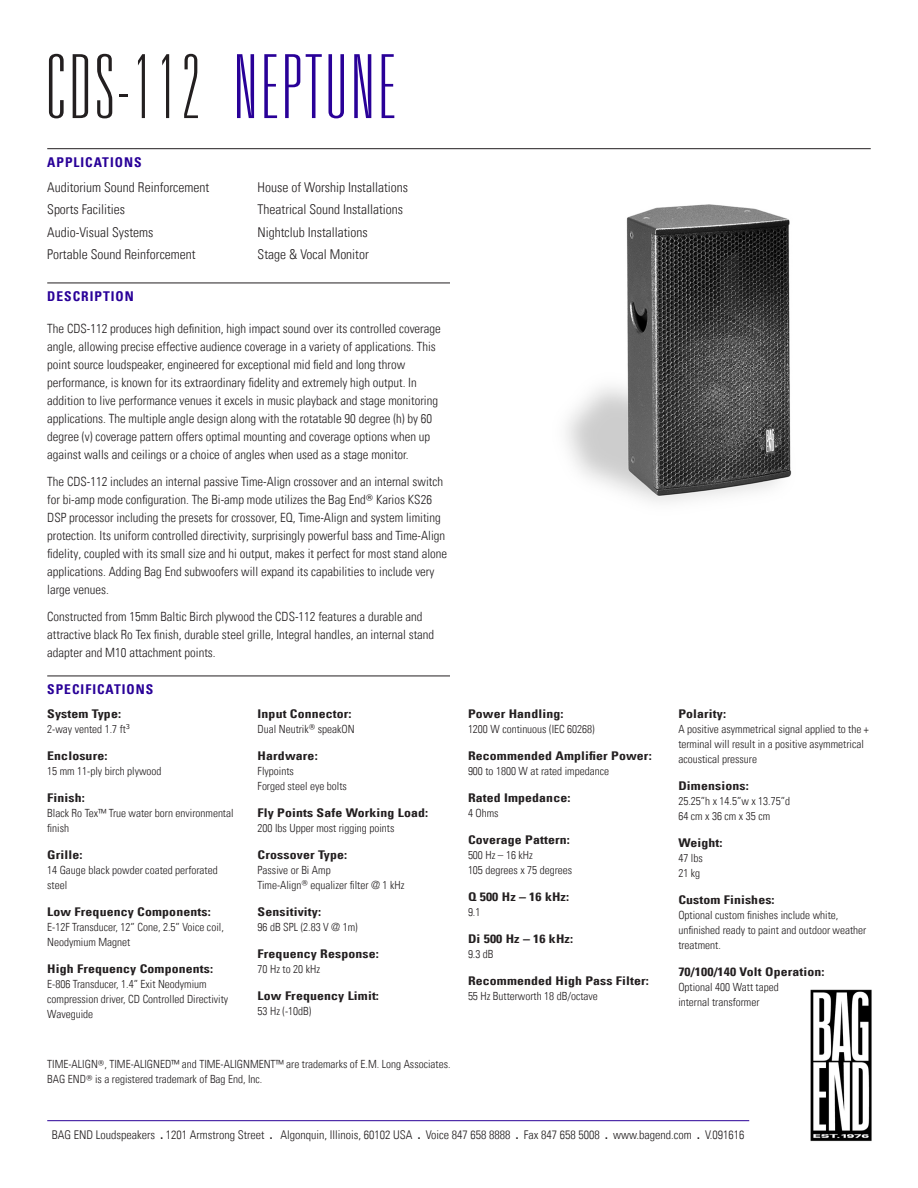
<style>
.page{position:relative;width:918px;height:1188px;background:#fff}
.page>*{position:absolute;margin:0;border:0;box-sizing:border-box;transform-origin:0 0}
.Product_Header{font:100 ultra-condensed 88.5px "Univers LT Std";letter-spacing:.05em;color:#231f20}
.Applications_Body_Te{font:13.5px "Univers Com 47 Light Cond";color:#231f20}
.Main_Header_Divider{font:13.5px "Univers Com 67 Bold Cond";letter-spacing:.075em;color:#290098}
.Description_Body_Tex{font:12.75px/18px "Univers Com 47 Light Cond";color:#231f20}
.Quick_Specs_Header{font:12px "Univers Com 67 Bold Cond";letter-spacing:.01em;color:#231f20;scale:1.15 1}
.t1{font:12px "Univers Com 47 Light Cond";color:#231f20}
.Quick_Specs_Body_Tex{font:11.25px/15px "Univers Com 47 Light Cond";color:#231f20}
.s1{color:#290098}
.s2{font-family:"Univers Com 67 Bold Cond"}
</style>
<div class="page">
<hr style="left:47px;top:1120px;width:702px;height:1px;background:#290098">
<img style="left:810px;top:989px;width:62px;height:153px">
<img style="left:566px;top:204px;width:226px;height:298px">
<hr style="left:47px;top:148px;width:824px;height:1px;background:#231f20">
<hr style="left:47px;top:283px;width:403px;height:1px;background:#231f20">
<hr style="left:47px;top:676px;width:403px;height:1px;background:#231f20">
<p class="Product_Header" style="left:47px;top:42px;width:349px">CDS-112 <span class="s1">NEPTUNE</span></p>
<p class="Main_Header_Divider" style="left:47px;top:154px;width:96px">APPLICATIONS</p>
<p class="Applications_Body_Te" style="left:47px;top:179px;width:163px">Auditorium Sound Reinforcement</p>
<p class="Applications_Body_Te" style="left:47px;top:202px;width:79px">Sports Facilities</p>
<p class="Applications_Body_Te" style="left:47px;top:224px;width:108px">Audio-Visual Systems</p>
<p class="Applications_Body_Te" style="left:47px;top:247px;width:150px">Portable Sound Reinforcement</p>
<p class="Applications_Body_Te" style="left:258px;top:179px;width:152px">House of Worship Installations</p>
<p class="Applications_Body_Te" style="left:258px;top:202px;width:147px">Theatrical Sound Installations</p>
<p class="Applications_Body_Te" style="left:258px;top:224px;width:112px">Nightclub Installations</p>
<p class="Applications_Body_Te" style="left:258px;top:247px;width:113px">Stage &amp; Vocal Monitor</p>
<p class="Main_Header_Divider" style="left:47px;top:288px;width:88px">DESCRIPTION</p>
<p class="Description_Body_Tex" style="left:47px;top:320px;width:395px">The CDS-112 produces high definition, high impact sound over its controlled coverage angle, allowing precise effective audience coverage in a variety of applications. This point source loudspeaker, engineered for exceptional mid field and long throw performance, is known for its extraordinary fidelity and extremely high output. In addition to live performance venues it excels in music playback and stage monitoring applications. The multiple angle design along with the rotatable 90 degree (h) by 60 degree (v) coverage pattern offers optimal mounting and coverage options when up against walls and ceilings or a choice of angles when used as a stage monitor.</p>
<p class="Description_Body_Tex" style="left:47px;top:473px;width:402px">The CDS-112 includes an internal passive Time-Align crossover and an internal switch for bi-amp mode configuration. The Bi-amp mode utilizes the Bag End<sup>®</sup> Karios KS26<br>DSP processor including the presets for crossover, EQ, Time-Align and system limiting protection. Its uniform controlled directivity, surprisingly powerful bass and Time-Align fidelity, coupled with its small size and hi output, makes it perfect for most stand alone applications. Adding Bag End subwoofers will expand its capabilities to include very large venues.</p>
<p class="Description_Body_Tex" style="left:47px;top:608px;width:388px">Constructed from 15mm Baltic Birch plywood the CDS-112 features a durable and attractive black Ro Tex finish, durable steel grille, Integral handles, an internal stand adapter and M10 attachment points.</p>
<p class="Main_Header_Divider" style="left:47px;top:681px;width:108px">SPECIFICATIONS</p>
<p class="Quick_Specs_Header" style="left:47px;top:707px;width:66px">System Type:</p>
<p class="Quick_Specs_Body_Tex" style="left:47px;top:722px;width:84px">2-way vented 1.7 ft<sup>3</sup></p>
<p class="Quick_Specs_Header" style="left:47px;top:749px;width:54px">Enclosure:</p>
<p class="Quick_Specs_Body_Tex" style="left:47px;top:764px;width:116px">15 mm 11-ply birch plywood</p>
<p class="Quick_Specs_Header" style="left:47px;top:791px;width:34px">Finish:</p>
<p class="Quick_Specs_Body_Tex" style="left:47px;top:806px;width:188px">Black Ro Tex™ True water born environmental finish</p>
<p class="Quick_Specs_Header" style="left:47px;top:848px;width:32px">Grille:</p>
<p class="Quick_Specs_Body_Tex" style="left:47px;top:863px;width:172px">14 Gauge black powder coated perforated steel</p>
<p class="Quick_Specs_Header" style="left:47px;top:905px;width:144px">Low Frequency Components:</p>
<p class="Quick_Specs_Body_Tex" style="left:47px;top:920px;width:178px">E-12F Transducer, 12” Cone, 2.5” Voice coil,<br>Neodymium Magnet</p>
<p class="Quick_Specs_Header" style="left:47px;top:962px;width:146px">High Frequency Components:</p>
<p class="Quick_Specs_Body_Tex" style="left:47px;top:977px;width:183px">E-806 Transducer, 1.4” Exit Neodymium compression driver, CD Controlled Directivity<br>Waveguide</p>
<p class="Quick_Specs_Header" style="left:258px;top:707px;width:83px">Input Connector:</p>
<p class="Quick_Specs_Body_Tex" style="left:258px;top:722px;width:99px">Dual Neutrik<sup>®</sup> speakON</p>
<p class="Quick_Specs_Header" style="left:258px;top:749px;width:54px">Hardware:</p>
<p class="Quick_Specs_Body_Tex" style="left:258px;top:764px;width:38px">Flypoints</p>
<p class="Quick_Specs_Body_Tex" style="left:258px;top:779px;width:91px">Forged steel eye bolts</p>
<p class="Quick_Specs_Header" style="left:258px;top:806px;width:150px">Fly Points Safe Working Load:</p>
<p class="Quick_Specs_Body_Tex" style="left:258px;top:821px;width:138px">200 lbs Upper most rigging points</p>
<p class="Quick_Specs_Header" style="left:258px;top:848px;width:79px">Crossover Type:</p>
<p class="Quick_Specs_Body_Tex" style="left:258px;top:863px;width:75px">Passive or Bi Amp</p>
<p class="Quick_Specs_Body_Tex" style="left:258px;top:878px;width:148px">Time-Align<sup>®</sup> equalizer filter @ 1 kHz</p>
<p class="Quick_Specs_Header" style="left:258px;top:905px;width:57px">Sensitivity:</p>
<p class="Quick_Specs_Body_Tex" style="left:258px;top:920px;width:102px">96 dB SPL (2.83 V @ 1m)</p>
<p class="Quick_Specs_Header" style="left:258px;top:947px;width:107px">Frequency Response:</p>
<p class="Quick_Specs_Body_Tex" style="left:258px;top:962px;width:64px">70 Hz to 20 kHz</p>
<p class="Quick_Specs_Header" style="left:258px;top:989px;width:107px">Low Frequency Limit:</p>
<p class="Quick_Specs_Body_Tex" style="left:258px;top:1004px;width:55px">53 Hz (-10dB)</p>
<p class="Quick_Specs_Body_Tex" style="left:47px;top:1057px;width:405px">TIME-ALIGN<sup>®</sup>, TIME-ALIGNED™ and TIME-ALIGNMENT™ are trademarks of E.M. Long Associates.</p>
<p class="Quick_Specs_Body_Tex" style="left:47px;top:1072px;width:217px">BAG END<sup>®</sup> is a registered trademark of Bag End, Inc.</p>
<p class="Quick_Specs_Header" style="left:468px;top:707px;width:85px">Power Handling:</p>
<p class="Quick_Specs_Body_Tex" style="left:468px;top:722px;width:128px">1200 W continuous (IEC 60268)</p>
<p class="Quick_Specs_Header" style="left:468px;top:749px;width:161px">Recommended Amplifier Power:</p>
<p class="Quick_Specs_Body_Tex" style="left:468px;top:764px;width:143px">900 to 1800 W at rated impedance</p>
<p class="Quick_Specs_Header" style="left:468px;top:791px;width:91px">Rated Impedance:</p>
<p class="Quick_Specs_Body_Tex" style="left:468px;top:806px;width:32px">4 Ohms</p>
<p class="Quick_Specs_Header" style="left:468px;top:833px;width:90px">Coverage Pattern:</p>
<p class="Quick_Specs_Body_Tex" style="left:468px;top:848px;width:66px">500 Hz – 16 kHz</p>
<p class="Quick_Specs_Body_Tex" style="left:468px;top:863px;width:106px">105 degrees x 75 degrees</p>
<p class="Quick_Specs_Header" style="left:468px;top:890px;width:89px">Q 500 Hz – 16 kHz:</p>
<p class="Quick_Specs_Body_Tex" style="left:468px;top:905px;width:14px">9.1</p>
<p class="Quick_Specs_Header" style="left:468px;top:932px;width:93px">Di 500 Hz – 16 kHz:</p>
<p class="Quick_Specs_Body_Tex" style="left:468px;top:947px;width:27px">9.3 dB</p>
<p class="Quick_Specs_Header" style="left:468px;top:974px;width:159px">Recommended High Pass Filter:</p>
<p class="Quick_Specs_Body_Tex" style="left:468px;top:989px;width:131px">55 Hz Butterworth 18 dB/octave</p>
<p class="Quick_Specs_Header" style="left:678px;top:707px;width:43px">Polarity:</p>
<p class="Quick_Specs_Body_Tex" style="left:678px;top:722px;width:192px">A positive asymmetrical signal applied to the + terminal will result in a positive asymmetrical acoustical pressure</p>
<p class="Quick_Specs_Header" style="left:678px;top:779px;width:63px">Dimensions:</p>
<p class="Quick_Specs_Body_Tex" style="left:678px;top:794px;width:113px">25.25”h x 14.5”w x 13.75”d</p>
<p class="Quick_Specs_Body_Tex" style="left:678px;top:809px;width:93px">64 cm x 36 cm x 35 cm</p>
<p class="Quick_Specs_Header" style="left:678px;top:836px;width:40px">Weight:</p>
<p class="Quick_Specs_Body_Tex" style="left:678px;top:851px;width:26px">47 lbs</p>
<p class="Quick_Specs_Body_Tex" style="left:678px;top:866px;width:23px">21 kg</p>
<p class="Quick_Specs_Header" style="left:678px;top:893px;width:85px">Custom Finishes:</p>
<p class="Quick_Specs_Body_Tex" style="left:678px;top:908px;width:189px">Optional custom finishes include white, unfinished ready to paint and outdoor weather treatment.</p>
<p class="Quick_Specs_Header" style="left:678px;top:965px;width:129px">70/100/140 Volt Operation:</p>
<p class="Quick_Specs_Body_Tex" style="left:678px;top:980px;width:102px">Optional 400 Watt taped internal transformer</p>
<p class="t1" style="left:52px;top:1127px;width:694px">BAG END Loudspeakers <span class="s2">.</span> 1201 Armstrong Street <span class="s2">.</span> Algonquin, Illinois, 60102 USA <span class="s2">.</span> Voice 847 658 8888 <span class="s2">.</span> Fax 847 658 5008 <span class="s2">.</span> www.bagend.com <span class="s2">.</span> V.091616</p>
</div>
